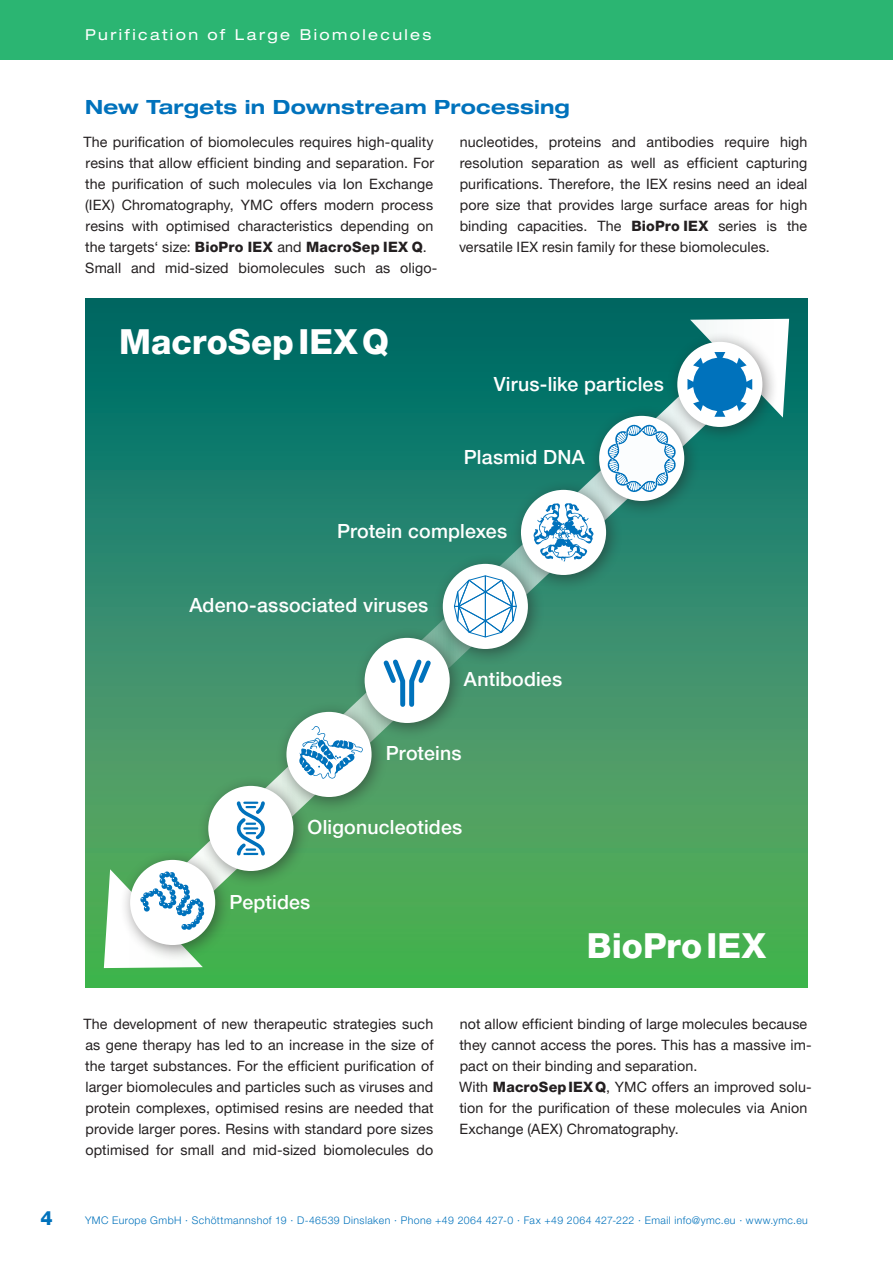
<style>
.page{position:relative;width:893px;height:1263px;background:#fff}
.page>*{position:absolute;margin:0;border:0;box-sizing:border-box;transform-origin:0 0}
.t1{font:800 34.5px "Helvetica Neue LT Pro";letter-spacing:.005em;color:#fff}
.t2{font:500 19.5px "Helvetica Neue LT Pro";letter-spacing:.01em;color:#fff}
.t3{font:700 expanded 19.5px "Helvetica Neue LT Pro";letter-spacing:.01em;color:#0072bc}
.t4{font:800 19.5px "Helvetica Neue LT Pro";color:#0072bc}
.t5{font:expanded 15px "Helvetica Neue LT Pro";letter-spacing:.16em;color:#fff}
.t6{font:14.25px/21px "Helvetica Neue LT Pro";letter-spacing:.01em;color:#231f20}
.t7{font:300 10.5px "Helvetica Neue LT Pro";letter-spacing:.04em;color:#0072bc}
.s1{font-weight:800}
</style>
<div class="page">
<div style="left:0;top:0;width:893px;height:60px;background:#2bb572"></div>
<svg style="left:85px;top:299px;width:723px;height:689px;background:#278e5d"></svg>
<svg style="left:102px;top:317px;width:689px;height:652px;background:#318f66"></svg>
<div style="left:510px;top:479px;width:113px;height:113px;background:#231f20;opacity:.5"></div>
<div style="left:521px;top:490px;width:85px;height:85px;background:#fff;border-radius:50%"></div>
<svg style="left:533px;top:503px;width:62px;height:59px"></svg>
<div style="left:197px;top:775px;width:113px;height:113px;background:#231f20;opacity:.5"></div>
<div style="left:208px;top:786px;width:85px;height:85px;background:#fff;border-radius:50%"></div>
<svg style="left:236px;top:801px;width:29px;height:55px"></svg>
<div style="left:119px;top:849px;width:113px;height:113px;background:#231f20;opacity:.5"></div>
<div style="left:130px;top:860px;width:85px;height:85px;background:#fff;border-radius:50%"></div>
<svg style="left:104px;top:869px;width:101px;height:99px"></svg>
<div style="left:354px;top:627px;width:113px;height:113px;background:#231f20;opacity:.5"></div>
<div style="left:365px;top:638px;width:85px;height:85px;background:#fff;border-radius:50%"></div>
<svg style="left:383px;top:659px;width:48px;height:48px"></svg>
<div style="left:432px;top:553px;width:113px;height:113px;background:#231f20;opacity:.5"></div>
<div style="left:443px;top:564px;width:85px;height:85px;background:#fff;border-radius:50%"></div>
<svg style="left:453px;top:575px;width:64px;height:63px"></svg>
<div style="left:588px;top:405px;width:113px;height:113px;background:#231f20;opacity:.5"></div>
<div style="left:599px;top:416px;width:85px;height:85px;background:#fff;border-radius:50%"></div>
<svg style="left:607px;top:424px;width:69px;height:68px"></svg>
<div style="left:666px;top:331px;width:113px;height:113px;background:#231f20;opacity:.5"></div>
<div style="left:677px;top:342px;width:85px;height:85px;background:#fff;border-radius:50%"></div>
<svg style="left:687px;top:319px;width:102px;height:99px"></svg>
<div style="left:276px;top:701px;width:112px;height:113px;background:#231f20;opacity:.5"></div>
<div style="left:286px;top:712px;width:86px;height:85px;background:#fff;border-radius:50%"></div>
<svg style="left:299px;top:726px;width:64px;height:53px"></svg>
<p class="t5" style="left:85px;top:26px;width:348px">Purification of Large Biomolecules</p>
<h2 class="t3" style="left:85px;top:94px;width:486px">New Targets in Downstream Processing</h2>
<p class="t6" style="left:83px;top:131px;width:356px">The purification of biomolecules requires high-quality resins that allow efficient binding and separation. For the purification of such molecules via Ion Exchange (IEX) Chromatography, YMC offers modern process resins with optimised characteristics depending on the targets‘ size: <span class="s1">BioPro IEX</span> and <span class="s1">MacroSep IEX Q</span>.<br>Small and mid-sized biomolecules such as oligo-</p>
<p class="t6" style="left:459px;top:131px;width:350px;text-align:justify">nucleotides, proteins and antibodies require high resolution separation as well as efficient capturing purifications. Therefore, the IEX resins need an ideal pore size that provides large surface areas for high binding capacities. The <span class="s1">BioPro IEX</span> series is the versatile IEX resin family for these biomolecules.</p>
<h1 class="t1" style="left:119px;top:321px;width:271px">MacroSepIEXQ</h1>
<h2 class="t2" style="left:494px;top:372px;width:172px">Virus-like particles</h2>
<h2 class="t2" style="left:464px;top:446px;width:122px">Plasmid DNA</h2>
<h2 class="t2" style="left:337px;top:520px;width:172px">Protein complexes</h2>
<h2 class="t2" style="left:190px;top:594px;width:240px">Adeno-associated viruses</h2>
<h2 class="t2" style="left:464px;top:668px;width:100px">Antibodies</h2>
<h2 class="t2" style="left:386px;top:742px;width:77px">Proteins</h2>
<h2 class="t2" style="left:308px;top:816px;width:156px">Oligonucleotides</h2>
<h2 class="t2" style="left:229px;top:890px;width:82px">Peptides</h2>
<h1 class="t1" style="left:587px;top:925px;width:181px">BioProIEX</h1>
<p class="t6" style="left:83px;top:1013px;width:352px;text-align:justify">The development of new therapeutic strategies such as gene therapy has led to an increase in the size of the target substances. For the efficient purification of larger biomolecules and particles such as viruses and protein complexes, optimised resins are needed that provide larger pores. Resins with standard pore sizes optimised for small and mid-sized biomolecules do</p>
<p class="t6" style="left:459px;top:1013px;width:354px">not allow efficient binding of large molecules because they cannot access the pores. This has a massive im&shy;pact on their binding and separation.<br>With <span class="s1">MacroSepIEXQ</span>, YMC offers an improved solu&shy;tion for the purification of these molecules via Anion Exchange (AEX) Chromatography.</p>
<h2 class="t4" style="left:41px;top:1207px;width:14px">4</h2>
<p class="t7" style="left:85px;top:1213px;width:724px">YMC Europe GmbH · Schöttmannshof 19 · D-46539 Dinslaken · Phone +49 2064 427-0 · Fax +49 2064 427-222 · Email info@ymc.eu · www.ymc.eu</p>
</div>
